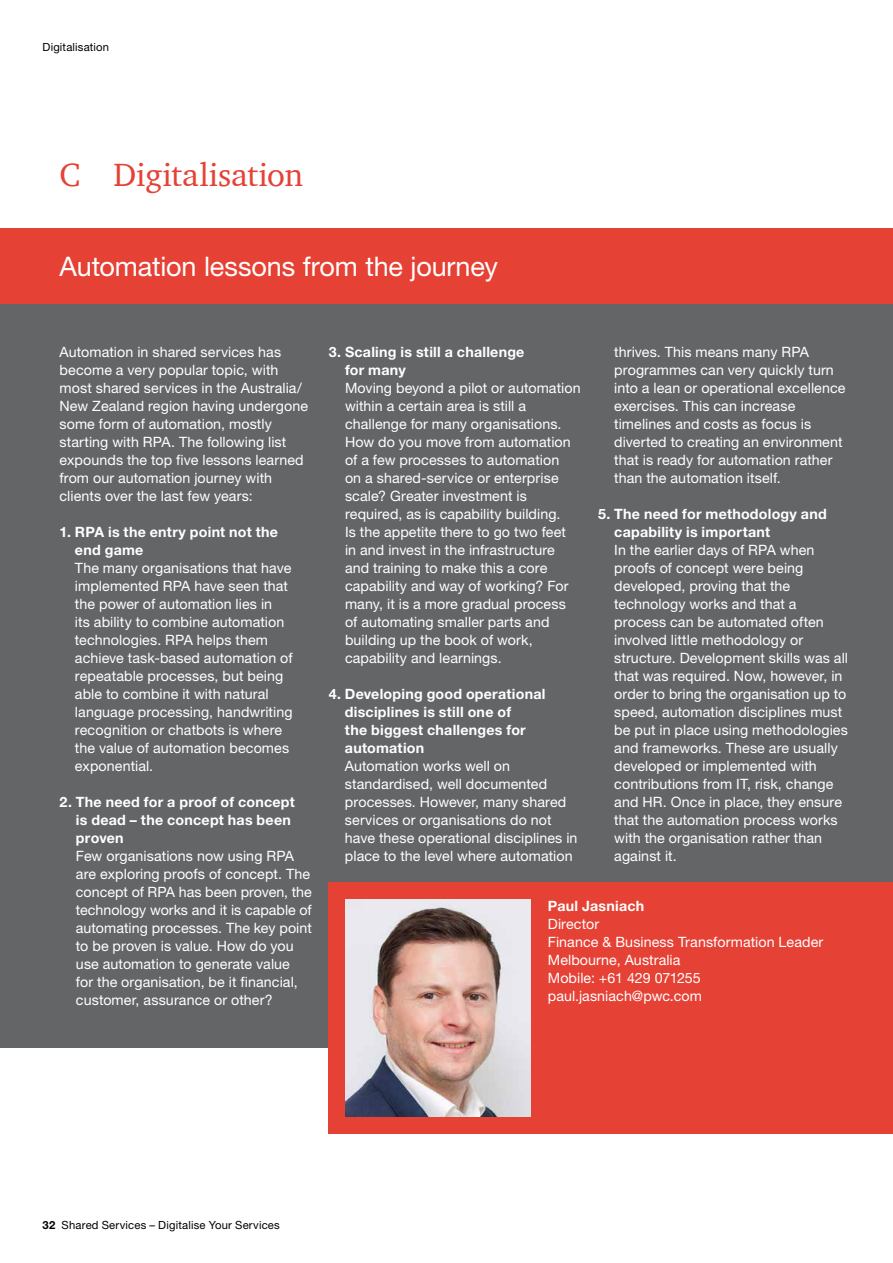
<style>
.page{position:relative;width:893px;height:1263px;background:#fff}
.page>*{position:absolute;margin:0;border:0;box-sizing:border-box;transform-origin:0 0}
.t1{font:33px "Charter ITC Com";letter-spacing:-.005em;color:#e64135}
.t2{font:27px "Helvetica Neue LT";letter-spacing:-.005em;color:#fff}
.t3{font:14.25px/18px "Helvetica Neue LT";letter-spacing:.005em;color:#fff}
.t4{font:700 14.25px/18px "Helvetica Neue LT";letter-spacing:.015em;color:#fff}
.t5{font:11.25px "Helvetica Neue LT";letter-spacing:.015em;color:#000}
.s1{font-weight:700}
</style>
<div class="page">
<div style="left:0;top:282px;width:893px;height:765px;background:#646567"></div>
<div style="left:0;top:228px;width:893px;height:75px;background:#e64135"></div>
<div style="left:329px;top:882px;width:564px;height:252px;background:#e64135"></div>
<img style="left:346px;top:899px;width:185px;height:218px">
<p class="t5" style="left:43px;top:41px;width:68px">Digitalisation</p>
<h1 class="t1" style="left:60px;top:154px;width:245px">C Digitalisation</h1>
<h2 class="t2" style="left:60px;top:251px;width:440px">Automation lessons from the journey</h2>
<p class="t3" style="left:60px;top:343px;width:250px">Automation in shared services has become a very popular topic, with most shared services in the Australia/ New Zealand region having undergone some form of automation, mostly starting with RPA. The following list expounds the top five lessons learned from our automation journey with clients over the last few years:</p>
<p class="t4" style="left:75px;top:523px;width:205px;text-indent:-15px">1. RPA is the entry point not the end game</p>
<p class="t3" style="left:75px;top:559px;width:219px">The many organisations that have implemented RPA have seen that the power of automation lies in<br>its ability to combine automation technologies. RPA helps them achieve task-based automation of repeatable processes, but being able to combine it with natural language processing, handwriting recognition or chatbots is where the value of automation becomes exponential.</p>
<p class="t4" style="left:76px;top:793px;width:220px;text-indent:-16px">2. The need for a proof of concept is dead – the concept has been proven</p>
<p class="t3" style="left:76px;top:847px;width:237px">Few organisations now using RPA are exploring proofs of concept. The concept of RPA has been proven, the technology works and it is capable of automating processes. The key point to be proven is value. How do you use automation to generate value<br>for the organisation, be it financial, customer, assurance or other?</p>
<p class="t4" style="left:345px;top:342px;width:181px;text-indent:-16px">3. Scaling is still a challenge for many</p>
<p class="t3" style="left:345px;top:379px;width:237px">Moving beyond a pilot or automation within a certain area is still a challenge for many organisations.<br>How do you move from automation of a few processes to automation<br>on a shared-service or enterprise scale? Greater investment is required, as is capability building.<br>Is the appetite there to go two feet in and invest in the infrastructure and training to make this a core capability and way of working? For many, it is a more gradual process of automating smaller parts and building up the book of work, capability and learnings.</p>
<p class="t4" style="left:345px;top:684px;width:202px;text-indent:-16px">4. Developing good operational disciplines is still one of<br>the biggest challenges for automation</p>
<p class="t3" style="left:345px;top:757px;width:234px">Automation works well on standardised, well documented processes. However, many shared services or organisations do not have these operational disciplines in place to the level where automation</p>
<p class="t3" style="left:614px;top:343px;width:233px">thrives. This means many RPA programmes can very quickly turn into a lean or operational excellence exercises. This can increase timelines and costs as focus is diverted to creating an environment that is ready for automation rather than the automation itself.</p>
<p class="t4" style="left:614px;top:504px;width:214px;text-indent:-16px">5. The need for methodology and capability is important</p>
<p class="t3" style="left:614px;top:541px;width:235px">In the earlier days of RPA when proofs of concept were being developed, proving that the technology works and that a process can be automated often involved little methodology or structure. Development skills was all that was required. Now, however, in order to bring the organisation up to speed, automation disciplines must be put in place using methodologies and frameworks. These are usually developed or implemented with contributions from IT, risk, change and HR. Once in place, they ensure that the automation process works with the organisation rather than against it.</p>
<p class="t4" style="left:548px;top:896px;width:98px">Paul Jasniach</p>
<p class="t3" style="left:548px;top:914px;width:277px">Director<br>Finance &amp; Business Transformation Leader<br>Melbourne, Australia<br>Mobile: +61 429 071255 paul.jasniach@pwc.com</p>
<p class="t5" style="left:43px;top:1218px;width:239px"><span class="s1">32</span> Shared Services – Digitalise Your Services</p>
</div>
